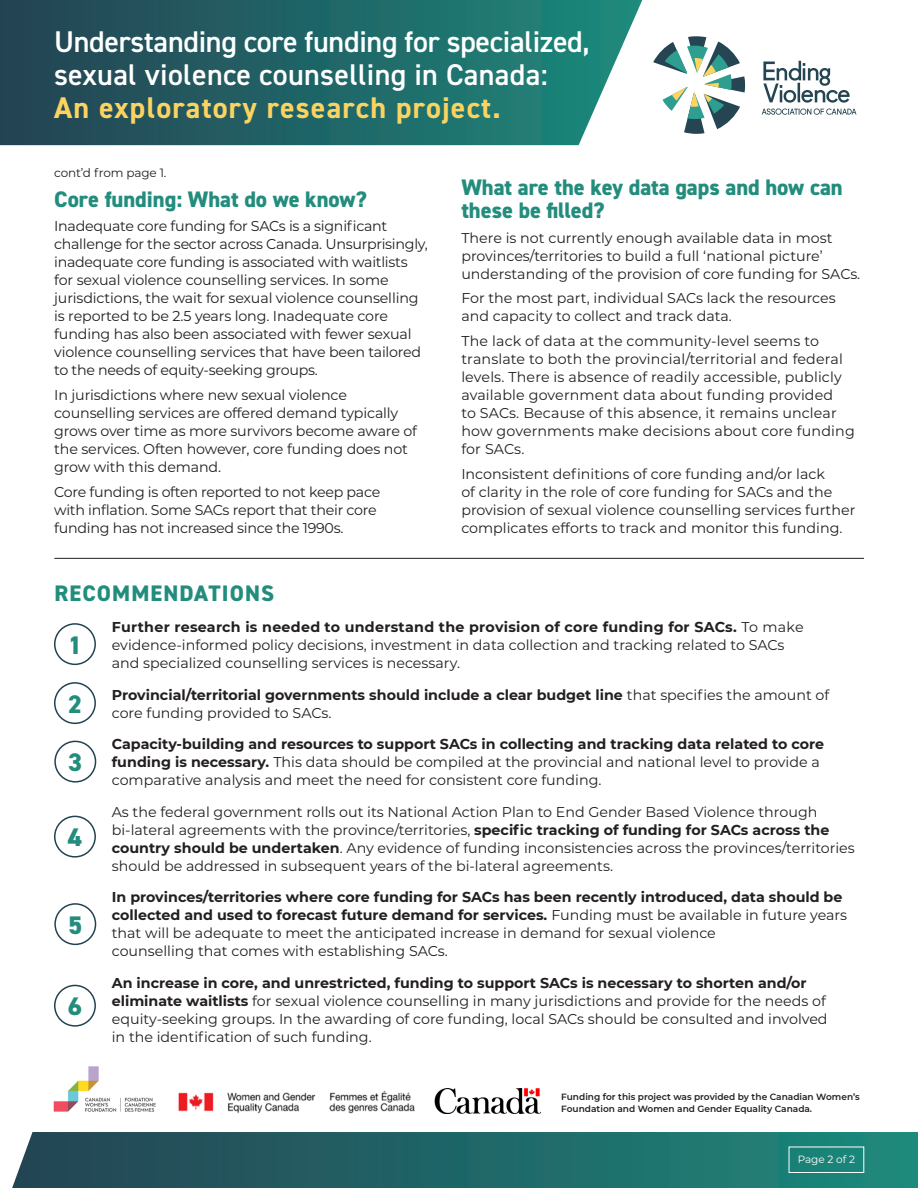
<style>
.page{position:relative;width:918px;height:1188px;background:#fff}
.page>*{position:absolute;margin:0;border:0;box-sizing:border-box;transform-origin:0 0}
.t1{font:600 30px/33px "DIN2014";letter-spacing:-.01em;color:#fff}
.t2{font:800 25.5px "DIN2014";color:#238d7d}
.t3{font:800 22.5px/22.5px "DIN2014";color:#238d7d}
.t4{font:800 22.5px "DIN2014";letter-spacing:.05em;color:#238d7d}
.t5{font:14.25px/18px "Montserrat";color:#231f20}
.t6{font:14.25px/18px "Montserrat";letter-spacing:-.02em;color:#231f20}
.t7{font:700 14.25px/18px "Montserrat";color:#231f20}
.t8{font:12px "Montserrat";letter-spacing:-.01em;color:#231f20}
.t9{font:10.5px "Montserrat";color:#fff}
.t10{font:600 9px/12px "Montserrat";color:#231f20}
.s1{font-weight:700;color:#fcd360}
.s2{font-weight:700}
.s3{font-weight:400}
</style>
<div class="page">
<svg style="left:0;top:0;width:642px;height:145px;background:#2b6b6d"></svg>
<svg style="left:653px;top:36px;width:92px;height:98px"></svg>
<svg style="left:763px;top:61px;width:87px;height:42px"></svg>
<svg style="left:762px;top:109px;width:95px;height:6px"></svg>
<img style="left:53px;top:1066px;width:103px;height:46px">
<hr style="left:54px;top:558px;width:810px;height:1px;background:#231f20">
<div style="left:54px;top:623px;width:42px;height:42px;border:2px solid #224251;border-radius:50%"></div>
<div style="left:54px;top:682px;width:42px;height:42px;border:2px solid #224251;border-radius:50%"></div>
<div style="left:54px;top:741px;width:42px;height:42px;border:2px solid #224251;border-radius:50%"></div>
<div style="left:54px;top:816px;width:42px;height:42px;border:2px solid #224251;border-radius:50%"></div>
<div style="left:54px;top:903px;width:42px;height:42px;border:2px solid #224251;border-radius:50%"></div>
<div style="left:54px;top:985px;width:42px;height:42px;border:2px solid #224251;border-radius:50%"></div>
<svg style="left:12px;top:1132px;width:906px;height:56px;background:#236869"></svg>
<div style="left:789px;top:1147px;width:75px;height:26px;border:1px solid #fff"></div>
<img style="left:178px;top:1091px;width:237px;height:23px">
<img style="left:435px;top:1088px;width:106px;height:25px">
<p class="t1" style="left:54px;top:24px;width:537px">Understanding core funding for specialized, sexual violence counselling in Canada:<br><span class="s1">An exploratory research project.</span></p>
<p class="t8" style="left:54px;top:165px;width:114px">cont’d from page 1.</p>
<p class="t3" style="left:54px;top:188px;width:314px">Core funding: What do we know?</p>
<p class="t6" style="left:54px;top:217px;width:375px">Inadequate core funding for SACs is a significant challenge for the sector across Canada. Unsurprisingly, inadequate core funding is associated with waitlists for sexual violence counselling services. In some jurisdictions, the wait for sexual violence counselling is reported to be 2.5 years long. Inadequate core funding has also been associated with fewer sexual violence counselling services that have been tailored to the needs of equity-seeking groups.</p>
<p class="t5" style="left:54px;top:386px;width:364px">In jurisdictions where new sexual violence counselling services are offered demand typically grows over time as more survivors become aware of the services. Often however, core funding does not grow with this demand.</p>
<p class="t6" style="left:54px;top:482px;width:328px">Core funding is often reported to not keep pace with inflation. Some SACs report that their core funding has not increased since the 1990s.</p>
<p class="t3" style="left:461px;top:176px;width:383px">What are the key data gaps and how can these be filled?</p>
<p class="t5" style="left:461px;top:228px;width:400px">There is not currently enough available data in most provinces/territories to build a full ‘national picture’ understanding of the provision of core funding for SACs.</p>
<p class="t5" style="left:461px;top:289px;width:376px">For the most part, individual SACs lack the resources and capacity to collect and track data.</p>
<p class="t5" style="left:461px;top:332px;width:395px">The lack of data at the community-level seems to translate to both the provincial/territorial and federal levels. There is absence of readily accessible, publicly available government data about funding provided<br>to SACs. Because of this absence, it remains unclear how governments make decisions about core funding for SACs.</p>
<p class="t5" style="left:461px;top:464px;width:396px">Inconsistent definitions of core funding and/or lack<br>of clarity in the role of core funding for SACs and the provision of sexual violence counselling services further complicates efforts to track and monitor this funding.</p>
<p class="t4" style="left:54px;top:578px;width:221px">RECOMMENDATIONS</p>
<p class="t2" style="left:68px;top:628px;width:16px">1</p>
<p class="t5" style="left:112px;top:618px;width:693px"><span class="s2">Further research is needed to understand the provision of core funding for SACs.</span> To make evidence-informed policy decisions, investment in data collection and tracking related to SACs and specialized counselling services is necessary.</p>
<p class="t7" style="left:112px;top:685px;width:719px">Provincial/territorial governments should include a clear budget line <span class="s3">that specifies the amount of core funding provided to SACs.</span></p>
<p class="t5" style="left:112px;top:735px;width:714px"><span class="s2">Capacity-building and resources to support SACs in collecting and tracking data related to core funding is necessary.</span> This data should be compiled at the provincial and national level to provide a comparative analysis and meet the need for consistent core funding.</p>
<p class="t5" style="left:112px;top:802px;width:745px">As the federal government rolls out its National Action Plan to End Gender Based Violence through bi-lateral agreements with the province/territories, <span class="s2">specific tracking of funding for SACs across the country should be undertaken</span>. Any evidence of funding inconsistencies across the provinces/territories should be addressed in subsequent years of the bi-lateral agreements.</p>
<p class="t5" style="left:112px;top:888px;width:737px"><span class="s2">In provinces/territories where core funding for SACs has been recently introduced, data should be collected and used to forecast future demand for services.</span> Funding must be available in future years that will be adequate to meet the anticipated increase in demand for sexual violence<br>counselling that comes with establishing SACs.</p>
<p class="t5" style="left:112px;top:973px;width:717px"><span class="s2">An increase in core, and unrestricted, funding to support SACs is necessary to shorten and/or eliminate waitlists</span> for sexual violence counselling in many jurisdictions and provide for the needs of equity-seeking groups. In the awarding of core funding, local SACs should be consulted and involved in the identification of such funding.</p>
<p class="t2" style="left:68px;top:687px;width:16px">2</p>
<p class="t2" style="left:68px;top:745px;width:16px">3</p>
<p class="t2" style="left:68px;top:820px;width:16px">4</p>
<p class="t2" style="left:68px;top:908px;width:16px">5</p>
<p class="t2" style="left:68px;top:990px;width:16px">6</p>
<p class="t10" style="left:561px;top:1090px;width:300px">Funding for this project was provided by the Canadian Women’s<br>Foundation and Women and Gender Equality Canada.</p>
<p class="t9" style="left:798px;top:1152px;width:59px">Page 2 of 2</p>
</div>
